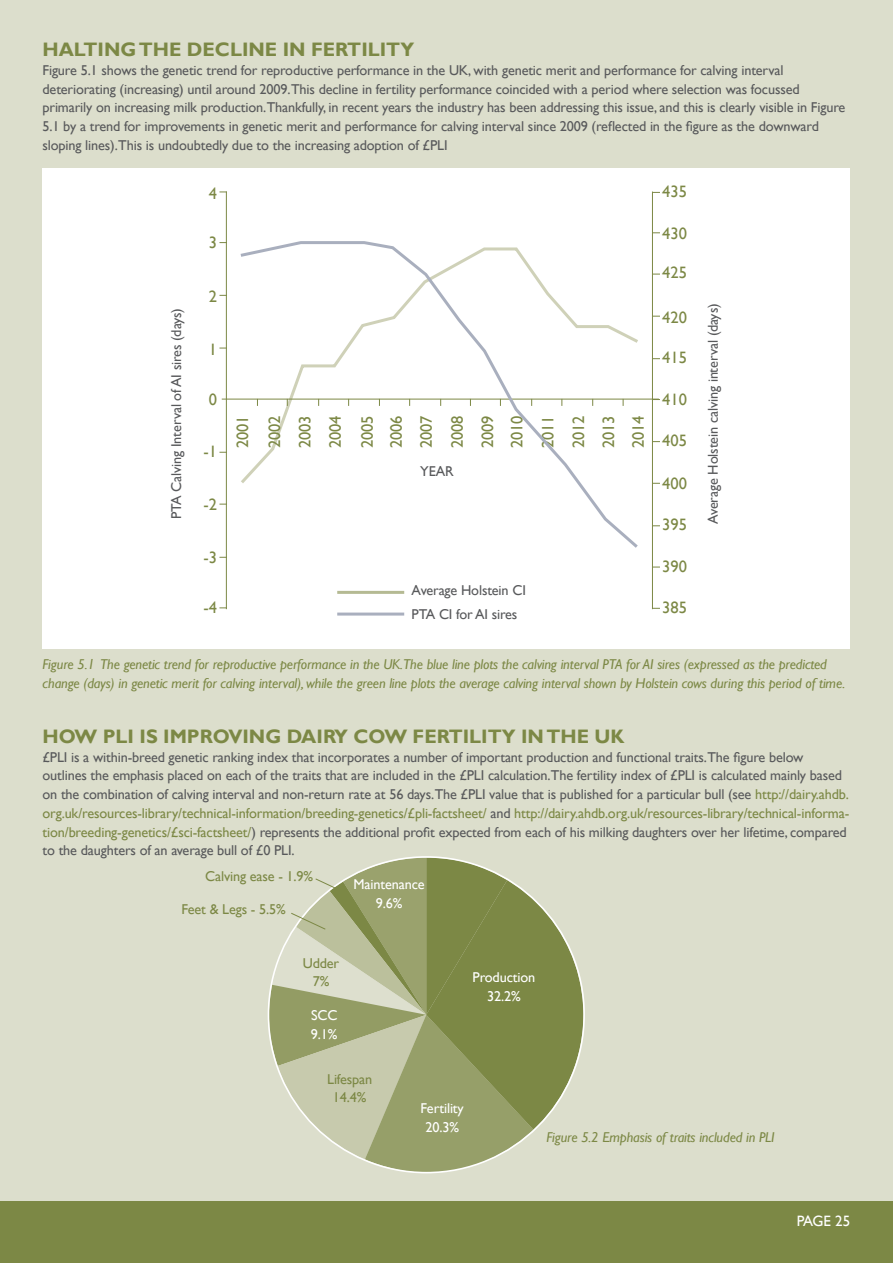
<style>
.page{position:relative;width:893px;height:1263px;background:#fff}
.page>*{position:absolute;margin:0;border:0;box-sizing:border-box;transform-origin:0 0}
.t1{font:700 19.5px "Gill Sans";color:#7c8845}
.t2{font:16.5px/30px "Gill Sans";color:#7c8845}
.t3{font:15px "Gill Sans";letter-spacing:-.02em;color:#fff}
.t4{font:14.25px/18.8px "Gill Sans";letter-spacing:-.01em;color:#58595b}
.t5{font:italic 14.25px/18.8px "Gill Sans";letter-spacing:-.01em;color:#7c8845}
.t6{font:14.25px/18.8px "Gill Sans";letter-spacing:-.01em;color:#fff;text-align:center}
.t7{font:14.25px/18.8px "Gill Sans";letter-spacing:-.01em;color:#7c8845;text-align:center}
.s1{color:#7c8845}
</style>
<div class="page">
<div style="left:0;top:0;width:43px;height:1263px;background:#dcdecc"></div>
<div style="left:2px;top:0;width:891px;height:1263px;background:#dcdecc"></div>
<div style="left:43px;top:168px;width:807px;height:480px;background:#fff"></div>
<div style="left:0;top:1201px;width:893px;height:62px;background:#7c8845"></div>
<hr style="left:226px;top:192px;width:1px;height:417px;background:#7c8845">
<hr style="left:652px;top:192px;width:1px;height:417px;background:#7c8845">
<hr style="left:222px;top:399px;width:437px;height:1px;background:#7c8845">
<svg style="left:237px;top:241px;width:404px;height:307px"></svg>
<hr style="left:337px;top:591px;width:67px;height:3px;background:#b5ba93">
<hr style="left:337px;top:612px;width:67px;height:3px;background:#a9afbe">
<svg style="left:268px;top:858px;width:317px;height:315px"></svg>
<h1 class="t1" style="left:43px;top:38px;width:373px">HALTING THE DECLINE IN FERTILITY</h1>
<p class="t4" style="left:43px;top:61px;width:804px">Figure 5.1 shows the genetic trend for reproductive performance in the UK, with genetic merit and performance for calving interval deteriorating (increasing) until around 2009.This decline in fertility performance coincided with a period where selection was focussed primarily on increasing milk production.Thankfully, in recent years the industry has been addressing this issue, and this is clearly visible in Figure 5.1 by a trend for improvements in genetic merit and performance for calving interval since 2009 (reflected in the figure as the downward sloping lines).This is undoubtedly due to the increasing adoption of £PLI</p>
<p class="t2" style="left:209px;top:178px;width:10px">4</p>
<p class="t2" style="left:209px;top:227px;width:10px">3</p>
<p class="t2" style="left:209px;top:281px;width:10px">2</p>
<p class="t2" style="left:662px;top:177px;width:26px">435</p>
<p class="t2" style="left:662px;top:219px;width:26px">430</p>
<p class="t2" style="left:662px;top:258px;width:26px">425</p>
<p class="t4" style="left:167px;top:519px;width:213px;rotate:-90deg">PTA Calving Interval of AI sires (days)</p>
<p class="t4" style="left:704px;top:524px;width:222px;rotate:-90deg">Average Holstein calving interval (days)</p>
<p class="t2" style="left:662px;top:303px;width:26px">420</p>
<p class="t2" style="left:209px;top:335px;width:10px">1</p>
<p class="t2" style="left:662px;top:343px;width:26px">415</p>
<p class="t2" style="left:662px;top:385px;width:26px">410</p>
<p class="t2" style="left:209px;top:385px;width:10px">0</p>
<p class="t2" style="left:227px;top:448px;width:34px;line-height:32.1px;rotate:-90deg">2001<br>2002</p>
<p class="t2" style="left:290px;top:448px;width:34px;rotate:-90deg">2003<br>2004</p>
<p class="t2" style="left:352px;top:448px;width:34px;text-align:justify;rotate:-90deg">2005<br>2006<br>2007<br>2008<br>2009<br>2010</p>
<p class="t2" style="left:533px;top:448px;width:34px;text-align:justify;rotate:-90deg">2011<br>2012<br>2013<br>2014</p>
<p class="t2" style="left:662px;top:426px;width:26px">405</p>
<p class="t2" style="left:203px;top:437px;width:15px">-1</p>
<p class="t4" style="left:420px;top:462px;width:35px">YEAR</p>
<p class="t2" style="left:662px;top:468px;width:26px">400</p>
<p class="t2" style="left:203px;top:490px;width:15px">-2</p>
<p class="t2" style="left:662px;top:510px;width:26px">395</p>
<p class="t2" style="left:203px;top:542px;width:15px">-3</p>
<p class="t2" style="left:662px;top:551px;width:26px">390</p>
<p class="t4" style="left:412px;top:578px;width:116px;line-height:24px">Average Holstein CI<br>PTA CI for AI sires</p>
<p class="t2" style="left:203px;top:593px;width:15px">-4</p>
<p class="t2" style="left:662px;top:593px;width:26px">385</p>
<p class="t5" style="left:43px;top:655px;width:804px">Figure 5.1 The genetic trend for reproductive performance in the UK.The blue line plots the calving interval PTA for AI sires (expressed as the predicted change (days) in genetic merit for calving interval), while the green line plots the average calving interval shown by Holstein cows during this period of time.</p>
<h1 class="t1" style="left:43px;top:724px;width:584px">HOW PLI IS IMPROVING DAIRY COW FERTILITY IN THE UK</h1>
<p class="t4" style="left:43px;top:748px;width:808px">£PLI is a within-breed genetic ranking index that incorporates a number of important production and functional traits.The figure below outlines the emphasis placed on each of the traits that are included in the £PLI calculation.The fertility index of £PLI is calculated mainly based on the combination of calving interval and non-return rate at 56 days.The £PLI value that is published for a particular bull (see <span class="s1">http://dairy.ahdb. org.uk/resources-library/technical-information/breeding-genetics/£pli-factsheet/</span> and <span class="s1">http://dairy.ahdb.org.uk/resources-library/technical-informa&shy;tion/breeding-genetics/£sci-factsheet/</span>) represents the additional profit expected from each of his milking daughters over her lifetime, compared to the daughters of an average bull of £0 PLI.</p>
<p class="t7" style="left:205px;top:867px;width:110px">Calving ease - 1.9%</p>
<p class="t7" style="left:182px;top:900px;width:106px">Feet &amp; Legs - 5.5%</p>
<p class="t6" style="left:354px;top:875px;width:73px">Maintenance<br>9.6%</p>
<p class="t7" style="left:303px;top:954px;width:38px">Udder<br>7%</p>
<p class="t6" style="left:311px;top:1006px;width:28px;text-align:left">SCC<br>9.1%</p>
<p class="t7" style="left:327px;top:1070px;width:47px">Lifespan<br>14.4%</p>
<p class="t6" style="left:473px;top:968px;width:64px">Production<br>32.2%</p>
<p class="t6" style="left:421px;top:1099px;width:45px">Fertility<br>20.3%</p>
<p class="t5" style="left:546px;top:1128px;width:230px">Figure 5.2 Emphasis of traits included in PLI</p>
<p class="t3" style="left:797px;top:1212px;width:55px">PAGE 25</p>
</div>
